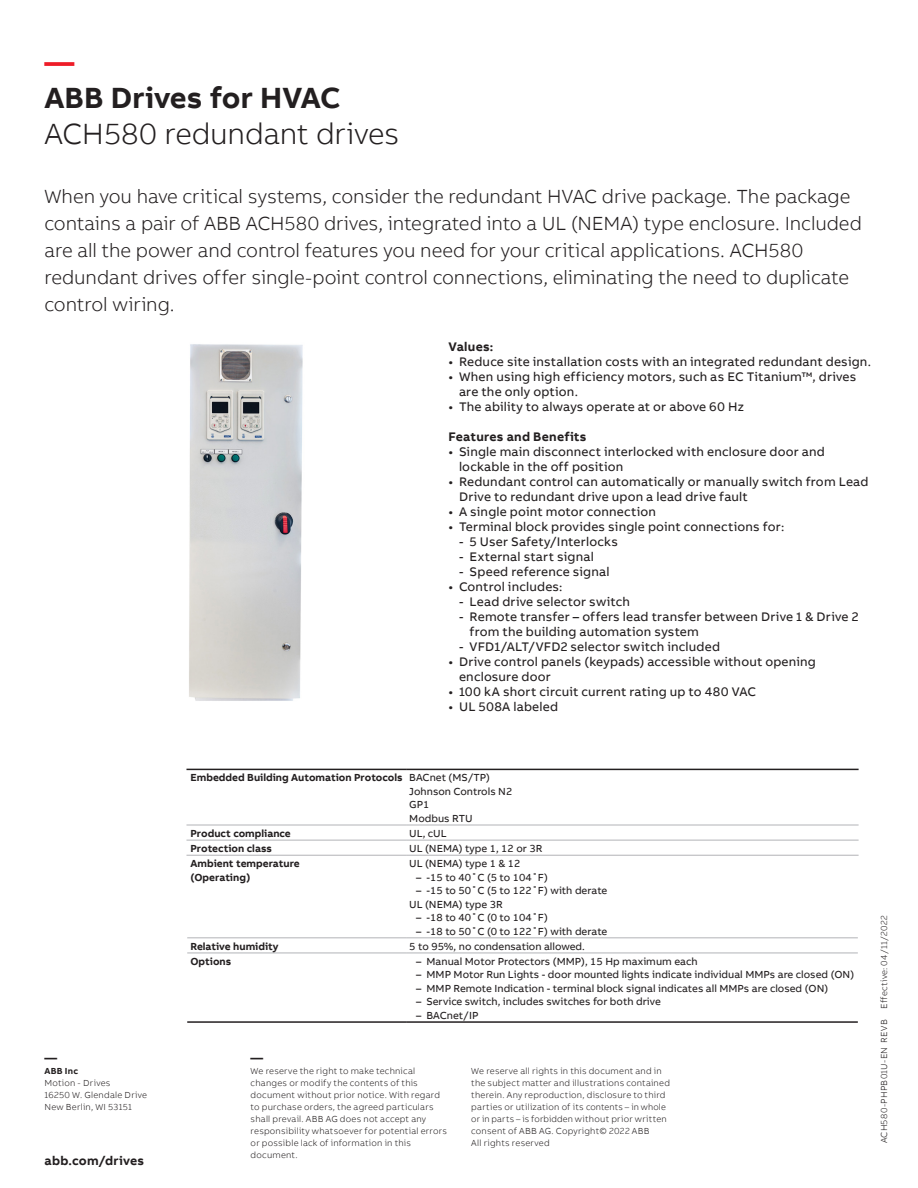
<style>
.page{position:relative;width:918px;height:1188px;background:#fff}
.page>*{position:absolute;margin:0;border:0;box-sizing:border-box;transform-origin:0 0}
.Subheadline_M_20pt_2{font:300 30px "AB Bvoice";letter-spacing:-.01em;color:#231f20}
.Headline_M_20pt_24pt{font:700 30px "AB Bvoice";color:#231f20}
.Headline_M_20pt_24pt-2{font:700 30px "AB Bvoice";color:#ee1c28}
.Lead_13pt_18pt{font:300 19.5px/27px "AB Bvoice";letter-spacing:-.005em;color:#231f20}
.t1{font:12.75px/15px "AB Bvoice";letter-spacing:.015em;color:#231f20}
.Paragraph_Title_8_5p{font:700 12.75px "AB Bvoice";letter-spacing:.02em;color:#231f20}
.Table_Content_Left_7{font:10.5px "AB Bvoice";color:#231f20}
.Table_Title_Left_7pt{font:700 10.5px "AB Bvoice";color:#231f20}
.t2{font:300 9px/12px "AB Bvoice";letter-spacing:.025em;color:#231f20}
.t3{font:700 9px "AB Bvoice";letter-spacing:.035em;color:#231f20}
</style>
<div class="page">
<hr style="left:186px;top:769px;width:220px;height:1px;background:#231f20">
<hr style="left:406px;top:769px;width:453px;height:1px;background:#231f20">
<hr style="left:187px;top:1021px;width:219px;height:2px;background:#231f20">
<hr style="left:406px;top:1021px;width:452px;height:2px;background:#231f20">
<hr style="left:186px;top:855px;width:220px;height:1px;background:#b2b3b7">
<hr style="left:406px;top:855px;width:453px;height:1px;background:#b2b3b7">
<hr style="left:187px;top:937px;width:219px;height:1px;background:#b2b3b7">
<hr style="left:406px;top:937px;width:452px;height:1px;background:#b2b3b7">
<hr style="left:187px;top:953px;width:219px;height:1px;background:#b2b3b7">
<hr style="left:406px;top:953px;width:452px;height:1px;background:#b2b3b7">
<hr style="left:186px;top:825px;width:220px;height:1px;background:#b2b3b7">
<hr style="left:406px;top:825px;width:453px;height:1px;background:#b2b3b7">
<hr style="left:186px;top:840px;width:220px;height:1px;background:#b2b3b7">
<hr style="left:406px;top:840px;width:453px;height:1px;background:#b2b3b7">
<img style="left:189px;top:344px;width:114px;height:357px">
<p class="Headline_M_20pt_24pt-2" style="left:44px;top:42px;width:31px">—</p>
<p class="Headline_M_20pt_24pt" style="left:44px;top:78px;width:298px">ABB Drives for HVAC</p>
<p class="Subheadline_M_20pt_2" style="left:44px;top:116px;width:357px">ACH580 redundant drives</p>
<p class="Lead_13pt_18pt" style="left:44px;top:183px;width:819px">When you have critical systems, consider the redundant HVAC drive package. The package contains a pair of ABB ACH580 drives, integrated into a UL (NEMA) type enclosure. Included are all the power and control features you need for your critical applications. ACH580 redundant drives offer single-point control connections, eliminating the need to duplicate control wiring.</p>
<p class="Paragraph_Title_8_5p" style="left:448px;top:339px;width:47px">Values:</p>
<p class="t1" style="left:448px;top:355px;width:424px">• Reduce site installation costs with an integrated redundant design.</p>
<p class="t1" style="left:459px;top:370px;width:399px;text-indent:-11px">• When using high efficiency motors, such as EC Titanium™, drives are the only option.</p>
<p class="t1" style="left:448px;top:400px;width:297px">• The ability to always operate at or above 60 Hz</p>
<p class="Paragraph_Title_8_5p" style="left:448px;top:429px;width:140px">Features and Benefits</p>
<p class="t1" style="left:459px;top:445px;width:367px;text-indent:-11px">• Single main disconnect interlocked with enclosure door and lockable in the off position</p>
<p class="t1" style="left:459px;top:475px;width:411px;text-indent:-11px">• Redundant control can automatically or manually switch from Lead<br>Drive to redundant drive upon a lead drive fault</p>
<p class="t1" style="left:448px;top:505px;width:209px">• A single point motor connection</p>
<p class="t1" style="left:448px;top:520px;width:337px">• Terminal block provides single point connections for:</p>
<p class="t1" style="left:459px;top:535px;width:160px">- 5 User Safety/Interlocks</p>
<p class="t1" style="left:459px;top:550px;width:136px">- External start signal</p>
<p class="t1" style="left:459px;top:565px;width:152px">- Speed reference signal</p>
<p class="t1" style="left:448px;top:580px;width:116px">• Control includes:</p>
<p class="t1" style="left:459px;top:595px;width:173px">- Lead drive selector switch</p>
<p class="t1" style="left:470px;top:610px;width:390px;text-indent:-11px">- Remote transfer – offers lead transfer between Drive 1 &amp; Drive 2 from the building automation system</p>
<p class="t1" style="left:459px;top:640px;width:263px">- VFD1/ALT/VFD2 selector switch included</p>
<p class="t1" style="left:459px;top:655px;width:358px;text-indent:-11px">• Drive control panels (keypads) accessible without opening enclosure door</p>
<p class="t1" style="left:448px;top:685px;width:309px">• 100 kA short circuit current rating up to 480 VAC</p>
<p class="t1" style="left:448px;top:700px;width:111px">• UL 508A labeled</p>
<p class="Paragraph_Title_8_5p" style="left:44px;top:1050px;width:14px">—</p>
<p class="t3" style="left:44px;top:1065px;width:35px">ABB Inc</p>
<p class="t2" style="left:44px;top:1077px;width:104px">Motion - Drives<br>16250 W. Glendale Drive<br>New Berlin, WI 53151</p>
<p class="Paragraph_Title_8_5p" style="left:44px;top:1152px;width:101px">abb.com/drives</p>
<p class="Table_Title_Left_7pt" style="left:190px;top:771px;width:214px">Embedded Building Automation Protocols</p>
<p class="Table_Content_Left_7" style="left:409px;top:771px;width:82px">BACnet (MS/TP)</p>
<p class="Table_Content_Left_7" style="left:409px;top:785px;width:104px">Johnson Controls N2</p>
<p class="Table_Content_Left_7" style="left:409px;top:798px;width:22px">GP1</p>
<p class="Table_Content_Left_7" style="left:409px;top:812px;width:65px">Modbus RTU</p>
<p class="Table_Title_Left_7pt" style="left:190px;top:827px;width:102px">Product compliance</p>
<p class="Table_Content_Left_7" style="left:409px;top:827px;width:39px">UL, cUL</p>
<p class="Table_Title_Left_7pt" style="left:190px;top:842px;width:83px">Protection class</p>
<p class="Table_Content_Left_7" style="left:409px;top:842px;width:134px">UL (NEMA) type 1, 12 or 3R</p>
<p class="Table_Title_Left_7pt" style="left:190px;top:857px;width:111px">Ambient temperature</p>
<p class="Table_Title_Left_7pt" style="left:190px;top:870px;width:61px">(Operating)</p>
<p class="Table_Content_Left_7" style="left:409px;top:857px;width:113px">UL (NEMA) type 1 &amp; 12</p>
<p class="Table_Content_Left_7" style="left:416px;top:871px;width:133px">– -15 to 40˚C (5 to 104˚F)</p>
<p class="Table_Content_Left_7" style="left:416px;top:884px;width:193px">– -15 to 50˚C (5 to 122˚F) with derate</p>
<p class="Table_Content_Left_7" style="left:409px;top:898px;width:95px">UL (NEMA) type 3R</p>
<p class="Table_Content_Left_7" style="left:416px;top:911px;width:133px">– -18 to 40˚C (0 to 104˚F)</p>
<p class="Table_Content_Left_7" style="left:416px;top:925px;width:193px">– -18 to 50˚C (0 to 122˚F) with derate</p>
<p class="Table_Title_Left_7pt" style="left:190px;top:939px;width:90px">Relative humidity</p>
<p class="Table_Content_Left_7" style="left:409px;top:940px;width:177px">5 to 95%, no condensation allowed.</p>
<p class="Table_Title_Left_7pt" style="left:190px;top:955px;width:42px">Options</p>
<p class="Table_Content_Left_7" style="left:416px;top:955px;width:283px">– Manual Motor Protectors (MMP), 15 Hp maximum each</p>
<p class="Table_Content_Left_7" style="left:416px;top:968px;width:440px">– MMP Motor Run Lights - door mounted lights indicate individual MMPs are closed (ON)</p>
<p class="Table_Content_Left_7" style="left:416px;top:982px;width:414px">– MMP Remote Indication - terminal block signal indicates all MMPs are closed (ON)</p>
<p class="Table_Content_Left_7" style="left:416px;top:995px;width:246px">– Service switch, includes switches for both drive</p>
<p class="Table_Content_Left_7" style="left:416px;top:1009px;width:64px">– BACnet/IP</p>
<p class="Paragraph_Title_8_5p" style="left:251px;top:1050px;width:14px">—</p>
<p class="t2" style="left:251px;top:1065px;width:198px">We reserve the right to make technical changes or modify the contents of this document without prior notice. With regard to purchase orders, the agreed particulars shall prevail. ABB AG does not accept any responsibility whatsoever for potential errors or possible lack of information in this document.</p>
<p class="t2" style="left:471px;top:1065px;width:200px">We reserve all rights in this document and in the subject matter and illustrations contained therein. Any reproduction, disclosure to third parties or utilization of its contents – in whole or in parts – is forbidden without prior written consent of ABB AG. Copyright© 2022 ABB<br>All rights reserved</p>
<p class="t2" style="left:878px;top:1143px;width:230px;rotate:-90deg">ACH580-PHPB01U-EN REVB Effective: 04/11/2022</p>
</div>
